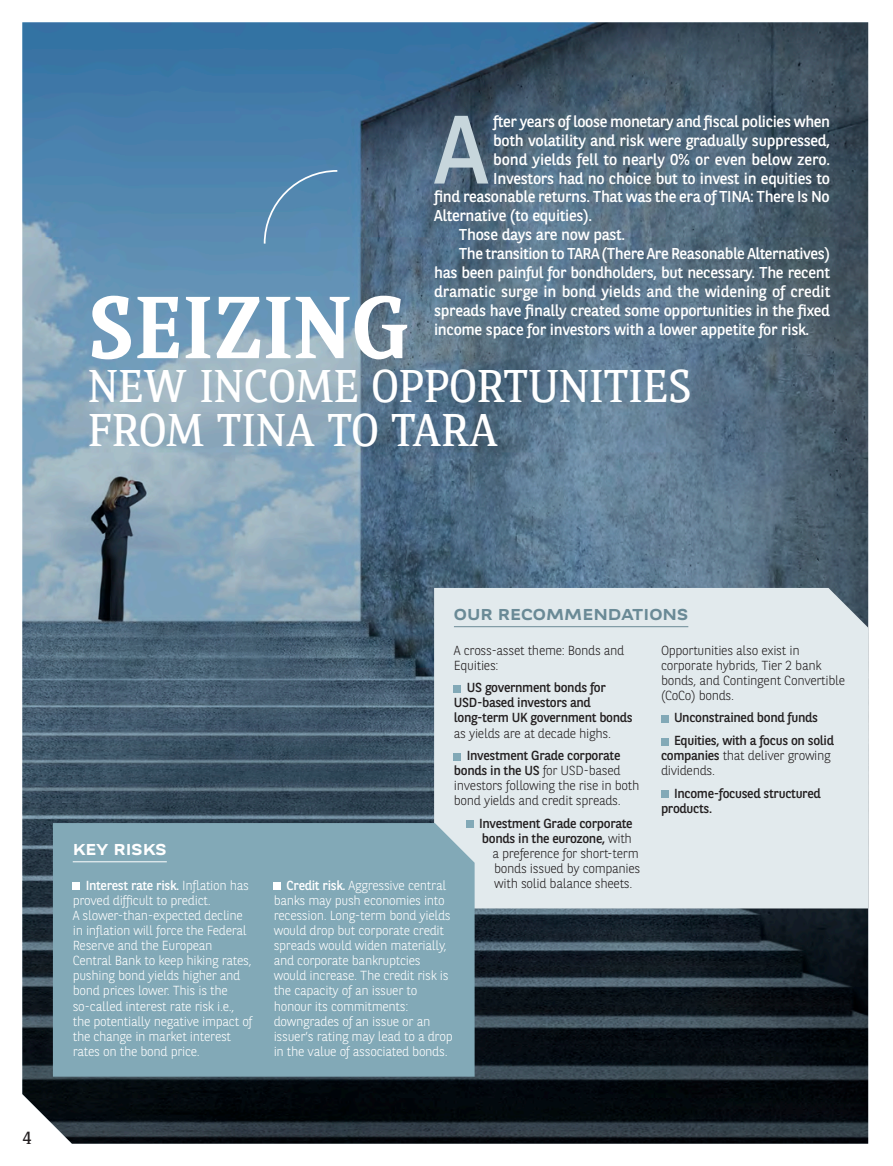
<style>
.page{position:relative;width:893px;height:1166px;background:#fff}
.page>*{position:absolute;margin:0;border:0;box-sizing:border-box;transform-origin:0 0}
.INTRO_TX_Lettrine{font:96.77px "BNPP Sans";color:#c7d6dc}
.Titre{font:700 87.5px "BNPP Serif";color:#fff}
.Titre-2{font:45.5px/43.8px "BNPP Serif";color:#fff}
.t1{font:17.5px "BNPP Serif";color:#231f20}
.INTRO_TX{font:15.75px/18.9px "BNPP Sans";letter-spacing:-.02em;color:#fff;text-align:justify}
.INTRO_TX_Lettrine-2{font:15.75px "BNPP Sans";letter-spacing:-.02em;color:#fff}
.CADRE_Titre_Gris{font:700 15.75px "BNPP Expanded Sans";color:#6a8a96}
.CADRE_Titre_Blanc{font:700 15.75px "BNPP Expanded Sans";color:#fff}
.Cadre_TX_Noir_Blanc{font:300 13.12px/15px "BNPP Sans";letter-spacing:-.025em;color:#fff}
.Cadre_TX_Noir{font:300 13.12px/15px "BNPP Sans";letter-spacing:-.025em;color:#231f20}
.Cadre_TX_Noir-2{font:13.12px/15px "BNPP Sans";letter-spacing:-.025em;color:#231f20}
.s1{font-weight:300}
.s2{font-weight:400}
</style>
<div class="page">
<img style="left:22px;top:22px;width:846px;height:1121px">
<div style="left:434px;top:588px;width:434px;height:320px;background:#e2eaed"></div>
<hr style="left:454px;top:626px;width:234px;height:1px;background:#6a8a96">
<div style="left:454px;top:685px;width:7px;height:7px;background:#82a9b7"></div>
<div style="left:454px;top:753px;width:7px;height:7px;background:#82a9b7"></div>
<div style="left:466px;top:821px;width:7px;height:7px;background:#82a9b7"></div>
<div style="left:661px;top:715px;width:7px;height:7px;background:#82a9b7"></div>
<div style="left:661px;top:738px;width:7px;height:7px;background:#82a9b7"></div>
<div style="left:661px;top:791px;width:7px;height:7px;background:#82a9b7"></div>
<svg style="left:263px;top:169px;width:76px;height:76px;background:#5a8cb2"></svg>
<div style="left:53px;top:823px;width:422px;height:253px;background:#82a9b7"></div>
<hr style="left:73px;top:861px;width:94px;height:1px;background:#fff">
<div style="left:73px;top:883px;width:7px;height:7px;background:#fff"></div>
<div style="left:274px;top:883px;width:7px;height:7px;background:#fff"></div>
<p class="INTRO_TX_Lettrine" style="left:435px;top:84px;width:54px">A</p>
<p class="INTRO_TX_Lettrine-2" style="left:493px;top:111px;width:338px">fter years of loose monetary and fiscal policies when</p>
<p class="INTRO_TX_Lettrine-2" style="left:493px;top:129px;width:338px">both volatility and risk were gradually suppressed,</p>
<p class="INTRO_TX_Lettrine-2" style="left:493px;top:148px;width:338px">bond yields fell to nearly 0% or even below zero.</p>
<p class="INTRO_TX_Lettrine-2" style="left:493px;top:167px;width:338px">Investors had no choice but to invest in equities to</p>
<p class="INTRO_TX_Lettrine-2" style="left:434px;top:186px;width:397px">find reasonable returns. That was the era of TINA: There Is No</p>
<p class="INTRO_TX_Lettrine-2" style="left:434px;top:205px;width:159px">Alternative (to equities).</p>
<p class="INTRO_TX" style="left:459px;top:225px;width:168px">Those days are now past.</p>
<p class="INTRO_TX" style="left:434px;top:244px;width:398px;text-indent:25px">The transition to TARA (There Are Reasonable Alternatives) has been painful for bondholders, but necessary. The recent dramatic surge in bond yields and the widening of credit spreads have finally created some opportunities in the fixed income space for investors with a lower appetite for risk.</p>
<p class="Titre" style="left:88px;top:261px;width:324px">SEIZING</p>
<p class="Titre-2" style="left:88px;top:361px;width:605px">NEW INCOME OPPORTUNITIES<br>FROM TINA TO TARA</p>
<h3 class="t1" style="left:22px;top:1124px;width:11px">4</h3>
<p class="CADRE_Titre_Gris" style="left:454px;top:603px;width:236px">OUR RECOMMENDATIONS</p>
<p class="Cadre_TX_Noir" style="left:454px;top:642px;width:172px">A cross-asset theme: Bonds and<br>Equities:</p>
<p class="Cadre_TX_Noir-2" style="left:454px;top:679px;width:180px;text-indent:13px">US government bonds for<br>USD-based investors and long-term UK government bonds <span class="s1">as yields are at decade highs.</span></p>
<p class="Cadre_TX_Noir" style="left:454px;top:747px;width:187px;text-indent:13px"><span class="s2">Investment Grade corporate bonds in the US</span> for USD-based investors following the rise in both bond yields and credit spreads.</p>
<p class="Cadre_TX_Noir-2" style="left:479px;top:815px;width:155px">Investment Grade corporate</p>
<p class="Cadre_TX_Noir-2" style="left:482px;top:830px;width:151px">bonds in the eurozone, <span class="s1">with</span></p>
<p class="Cadre_TX_Noir" style="left:492px;top:845px;width:148px">a preference for short-term</p>
<p class="Cadre_TX_Noir" style="left:494px;top:860px;width:148px">bonds issued by companies</p>
<p class="Cadre_TX_Noir" style="left:494px;top:875px;width:140px">with solid balance sheets.</p>
<p class="Cadre_TX_Noir" style="left:661px;top:642px;width:186px">Opportunities also exist in corporate hybrids, Tier 2 bank bonds, and Contingent Convertible (CoCo) bonds.</p>
<p class="Cadre_TX_Noir-2" style="left:674px;top:710px;width:145px">Unconstrained bond funds</p>
<p class="Cadre_TX_Noir-2" style="left:661px;top:732px;width:174px;text-indent:13px">Equities, with a focus on solid companies <span class="s1">that deliver growing dividends.</span></p>
<p class="Cadre_TX_Noir-2" style="left:661px;top:785px;width:161px;text-indent:13px">Income-focused structured products.</p>
<p class="CADRE_Titre_Blanc" style="left:73px;top:838px;width:96px">KEY RISKS</p>
<p class="Cadre_TX_Noir_Blanc" style="left:73px;top:877px;width:181px;text-indent:13px"><span class="s2">Interest rate risk.</span> Inflation has proved difficult to predict.<br>A slower-than-expected decline in inflation will force the Federal<br>Reserve and the European<br>Central Bank to keep hiking rates, pushing bond yields higher and bond prices lower. This is the so-called interest rate risk i.e., the potentially negative impact of the change in market interest rates on the bond price.</p>
<p class="Cadre_TX_Noir_Blanc" style="left:274px;top:877px;width:181px;text-indent:13px"><span class="s2">Credit risk.</span> Aggressive central banks may push economies into recession. Long-term bond yields would drop but corporate credit spreads would widen materially, and corporate bankruptcies would increase. The credit risk is the capacity of an issuer to honour its commitments: downgrades of an issue or an issuer’s rating may lead to a drop in the value of associated bonds.</p>
</div>
